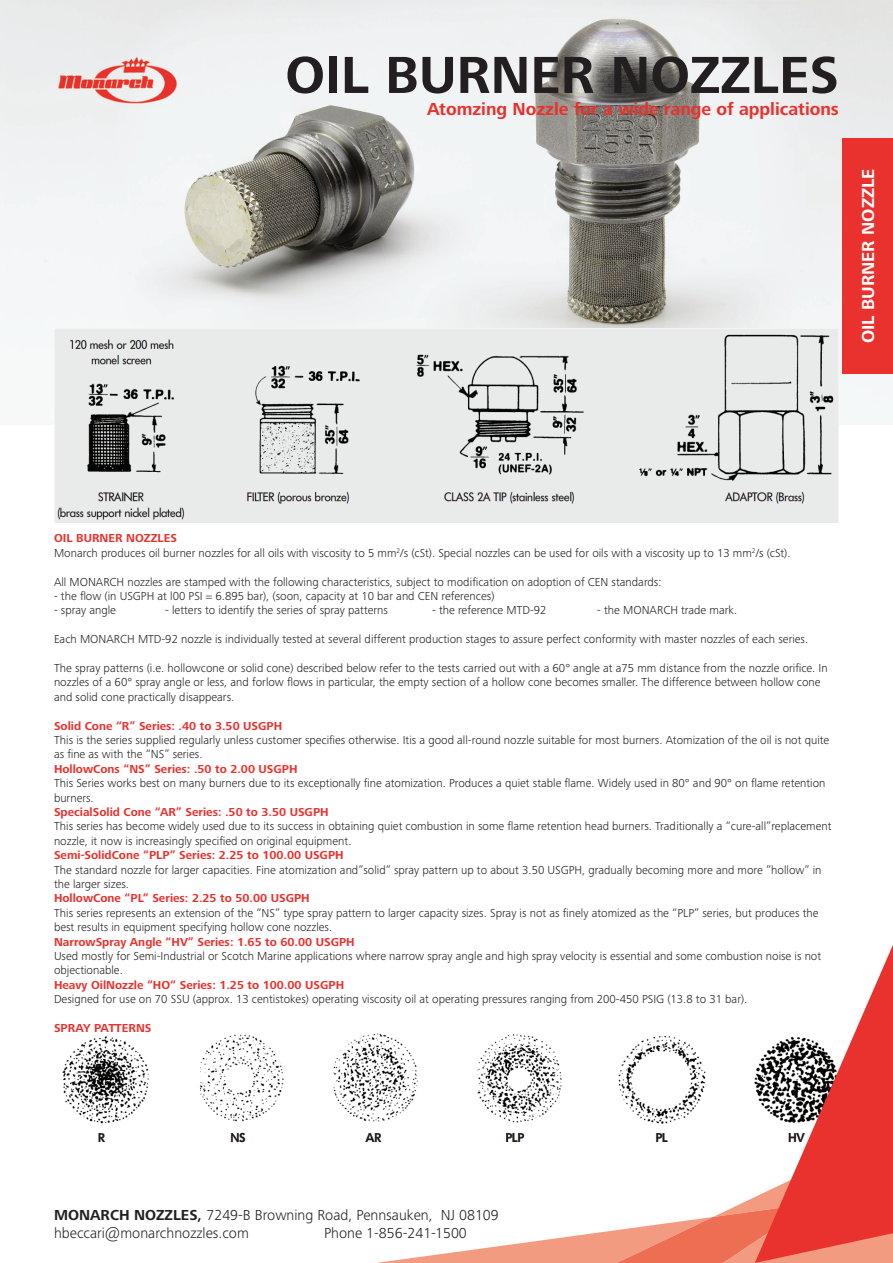
<style>
.page{position:relative;width:893px;height:1263px;background:#fff}
.page>*{position:absolute;margin:0;border:0;box-sizing:border-box;transform-origin:0 0}
.t1{font:700 54px "Hd M Frutiger Next Pro";color:#231f20}
.t2{font:700 18px "Hd M Frutiger Next Pro";color:#e9312d}
.t3{font:700 18px "Hd M Frutiger Next Pro";color:#fff}
.t4{font:300 15px/18px "Hd M Frutiger Next Pro";color:#231f20}
.t5{font:300 12px/14.4px "Hd M Frutiger Next Pro";color:#231f20}
.t6{font:700 12px "Hd M Frutiger Next Pro";color:#e9312d}
.s1{font-weight:700;color:#e9312d}
.s2{font-weight:700}
</style>
<div class="page">
<img style="left:62px;top:1033px;width:314px;height:110px">
<img style="left:0;top:0;width:893px;height:402px">
<img style="left:54px;top:54px;width:148px;height:52px">
<svg style="left:376px;top:945px;width:517px;height:318px"></svg>
<img style="left:54px;top:328px;width:785px;height:194px">
<div style="left:842px;top:138px;width:51px;height:236px;background:#e9312d"></div>
<h1 class="t1" style="left:285px;top:44px;width:555px">OIL BURNER NOZZLES</h1>
<h2 class="t2" style="left:427px;top:98px;width:413px">Atomzing Nozzle for a wide range of applications</h2>
<h2 class="t3" style="left:858px;top:343px;width:176px;rotate:-90deg">OIL BURNER NOZZLE</h2>
<p class="t5" style="left:54px;top:531px;width:738px"><span class="s1">OIL BURNER NOZZLES<br></span>Monarch produces oil burner nozzles for all oils with viscosity to 5 mm<sup>2</sup>/s (cSt). Special nozzles can be used for oils with a viscosity up to 13 mm<sup>2</sup>/s (cSt).</p>
<p class="t5" style="left:54px;top:574px;width:609px">All MONARCH nozzles are stamped with the following characteristics, subject to modification on adoption of CEN standards:</p>
<p class="t5" style="left:54px;top:589px;width:442px">- the flow (in USGPH at l00 PSI = 6.895 bar), (soon, capacity at 10 bar and CEN references)</p>
<p class="t5" style="left:54px;top:603px;width:64px">- spray angle</p>
<p class="t5" style="left:165px;top:603px;width:224px">- letters to identify the series of spray patterns</p>
<p class="t5" style="left:432px;top:603px;width:116px">- the reference MTD-92</p>
<p class="t5" style="left:597px;top:603px;width:141px">- the MONARCH trade mark.</p>
<p class="t5" style="left:54px;top:632px;width:756px">Each MONARCH MTD-92 nozzle is individually tested at several different production stages to assure perfect conformity with master nozzles of each series.</p>
<p class="t5" style="left:54px;top:661px;width:775px">The spray patterns (i.e. hollowcone or solid cone) described below refer to the tests carried out with a 60° angle at a75 mm distance from the nozzle orifice. In nozzles of a 60° spray angle or less, and forlow flows in particular, the empty section of a hollow cone becomes smaller. The difference between hollow cone and solid cone practically disappears.</p>
<p class="t6" style="left:54px;top:719px;width:230px">Solid Cone “R” Series: .40 to 3.50 USGPH</p>
<p class="t5" style="left:54px;top:733px;width:777px">This is the series supplied regularly unless customer specifies otherwise. Itis a good all-round nozzle suitable for most burners. Atomization of the oil is not quite as fine as with the “NS” series.</p>
<p class="t6" style="left:54px;top:762px;width:245px">HollowCons “NS” Series: .50 to 2.00 USGPH</p>
<p class="t5" style="left:54px;top:776px;width:773px">This Series works best on many burners due to its exceptionally fine atomization. Produces a quiet stable flame. Widely used in 80° and 90° on flame retention burners.</p>
<p class="t6" style="left:54px;top:805px;width:276px">SpecialSolid Cone “AR” Series: .50 to 3.50 USGPH</p>
<p class="t5" style="left:54px;top:819px;width:779px">This series has become widely used due to its success in obtaining quiet combustion in some flame retention head burners. Traditionally a “cure-all”replacement nozzle, it now is increasingly specified on original equipment.</p>
<p class="t6" style="left:54px;top:848px;width:291px">Semi-SolidCone “PLP” Series: 2.25 to 100.00 USGPH</p>
<p class="t5" style="left:54px;top:862px;width:769px">The standard nozzle for larger capacities. Fine atomization and”solid” spray pattern up to about 3.50 USGPH, gradually becoming more and more ”hollow” in the larger sizes.</p>
<p class="t6" style="left:54px;top:891px;width:257px">HollowCone “PL” Series: 2.25 to 50.00 USGPH</p>
<p class="t5" style="left:54px;top:905px;width:766px">This series represents an extension of the “NS” type spray pattern to larger capacity sizes. Spray is not as finely atomized as the “PLP” series, but produces the best results in equipment specifying hollow cone nozzles.</p>
<p class="t6" style="left:54px;top:935px;width:302px">NarrowSpray Angle “HV” Series: 1.65 to 60.00 USGPH</p>
<p class="t5" style="left:54px;top:949px;width:769px">Used mostly for Semi-Industrial or Scotch Marine applications where narrow spray angle and high spray velocity is essential and some combustion noise is not objectionable.</p>
<p class="t6" style="left:54px;top:978px;width:292px">Heavy OilNozzle “HO“ Series: 1.25 to 100.00 USGPH</p>
<p class="t5" style="left:54px;top:992px;width:695px">Designed for use on 70 SSU (approx. 13 centistokes) operating viscosity oil at operating pressures ranging from 200-450 PSIG (13.8 to 31 bar).</p>
<p class="t6" style="left:54px;top:1021px;width:99px">SPRAY PATTERNS</p>
<p class="t4" style="left:54px;top:1206px;width:446px"><span class="s2">MONARCH NOZZLES,</span> 7249-B Browning Road, Pennsauken, NJ 08109 hbeccari@monarchnozzles.com</p>
<p class="t4" style="left:324px;top:1224px;width:144px">Phone 1-856-241-1500</p>
</div>
